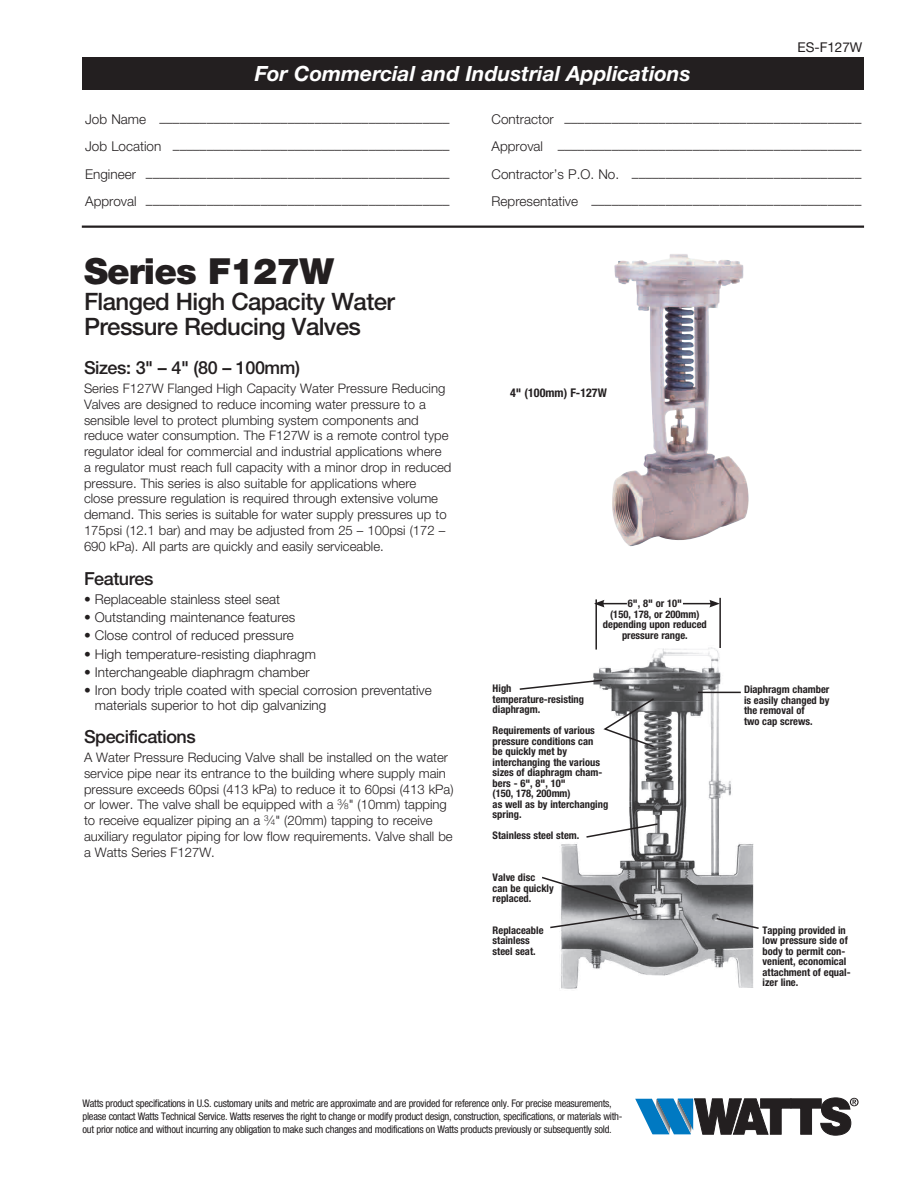
<style>
.page{position:relative;width:918px;height:1188px;background:#fff}
.page>*{position:absolute;margin:0;border:0;box-sizing:border-box;transform-origin:0 0}
.t1{font:900 36px "Helvetica Neue LT Std";letter-spacing:-.025em;color:#231f20}
.t2{font:500 24px/25.5px "Helvetica Neue LT Std";letter-spacing:-.025em;color:#231f20}
.t3{font:italic 700 21px "Helvetica Neue LT Std";color:#fff}
.t4{font:500 18px "Helvetica Neue LT Std";letter-spacing:-.025em;color:#231f20}
.t5{font:300 13.5px/15px "Helvetica Neue LT Std";color:#231f20}
.t6{font:13.5px "Helvetica Neue LT Std";color:#231f20}
.t7{font:300 13.2px/15.8px "Helvetica Neue LT Std";color:#231f20}
.t8{font:700 condensed 12px "Helvetica Neue LT Std";color:#231f20}
.t9{font:700 condensed 10.5px/10.5px "Helvetica Neue LT Std";color:#231f20}
.t10{font:condensed 10.5px/13.2px "Helvetica Neue LT Std";letter-spacing:-.025em;color:#231f20}
.s1{font-size:8.1px}
</style>
<div class="page">
<img style="left:612px;top:254px;width:137px;height:293px">
<div style="left:82px;top:57px;width:781px;height:32px;background:#231f20"></div>
<hr style="left:82px;top:226px;width:782px;height:2px;background:#231f20">
<img style="left:561px;top:647px;width:193px;height:342px">
<svg style="left:519px;top:679px;width:85px;height:12px"></svg>
<svg style="left:602px;top:697px;width:54px;height:51px"></svg>
<svg style="left:585px;top:822px;width:74px;height:17px"></svg>
<svg style="left:542px;top:876px;width:104px;height:53px"></svg>
<svg style="left:715px;top:917px;width:44px;height:13px"></svg>
<hr style="left:698px;top:692px;width:43px;height:1px;background:#231f20">
<hr style="left:595px;top:599px;width:2px;height:51px;background:#231f20">
<hr style="left:719px;top:598px;width:2px;height:50px;background:#231f20">
<svg style="left:594px;top:600px;width:33px;height:7px"></svg>
<svg style="left:683px;top:600px;width:37px;height:7px"></svg>
<svg style="left:635px;top:1098px;width:224px;height:37px"></svg>
<h3 class="t3" style="left:255px;top:60px;width:437px">For Commercial and Industrial Applications</h3>
<p class="t6" style="left:797px;top:39px;width:67px">ES-F127W</p>
<p class="t5" style="left:85px;top:115px;width:366px">Job Name –––––––––––––––––––––––––––––––––––––––––––</p>
<p class="t5" style="left:492px;top:115px;width:371px">Contractor ––––––––––––––––––––––––––––––––––––––––––––</p>
<p class="t5" style="left:85px;top:142px;width:366px">Job Location –––––––––––––––––––––––––––––––––––––––––</p>
<p class="t5" style="left:492px;top:142px;width:371px">Approval –––––––––––––––––––––––––––––––––––––––––––––</p>
<p class="t5" style="left:85px;top:169px;width:366px">Engineer –––––––––––––––––––––––––––––––––––––––––––––</p>
<p class="t5" style="left:492px;top:169px;width:371px">Contractor’s P.O. No. ––––––––––––––––––––––––––––––––––</p>
<p class="t5" style="left:85px;top:196px;width:366px">Approval –––––––––––––––––––––––––––––––––––––––––––––</p>
<p class="t5" style="left:492px;top:196px;width:371px">Representative ––––––––––––––––––––––––––––––––––––––––</p>
<h1 class="t1" style="left:84px;top:250px;width:252px">Series F127W</h1>
<h2 class="t2" style="left:84px;top:288px;width:312px">Flanged High Capacity Water<br>Pressure Reducing Valves</h2>
<h3 class="t4" style="left:84px;top:356px;width:218px">Sizes: 3" – 4" (80 – 100mm)</h3>
<p class="t7" style="left:84px;top:380px;width:369px">Series F127W Flanged High Capacity Water Pressure Reducing Valves are designed to reduce incoming water pressure to a sensible level to protect plumbing system components and reduce water consumption. The F127W is a remote control type regulator ideal for commercial and industrial applications where a regulator must reach full capacity with a minor drop in reduced pressure. This series is also suitable for applications where<br>close pressure regulation is required through extensive volume demand. This series is suitable for water supply pressures up to 175psi (12.1 bar) and may be adjusted from 25 – 100psi (172 – 690 kPa). All parts are quickly and easily serviceable.</p>
<h3 class="t4" style="left:84px;top:568px;width:71px">Features</h3>
<p class="t5" style="left:84px;top:591px;width:198px">• Replaceable stainless steel seat</p>
<p class="t5" style="left:84px;top:610px;width:213px">• Outstanding maintenance features</p>
<p class="t5" style="left:84px;top:628px;width:211px">• Close control of reduced pressure</p>
<p class="t5" style="left:84px;top:646px;width:233px">• High temperature-resisting diaphragm</p>
<p class="t5" style="left:84px;top:664px;width:227px">• Interchangeable diaphragm chamber</p>
<p class="t5" style="left:95px;top:683px;width:338px;text-indent:-11px">• Iron body triple coated with special corrosion preventative materials superior to hot dip galvanizing</p>
<h3 class="t4" style="left:84px;top:725px;width:113px">Specifications</h3>
<p class="t7" style="left:84px;top:749px;width:371px">A Water Pressure Reducing Valve shall be installed on the water service pipe near its entrance to the building where supply main pressure exceeds 60psi (413 kPa) to reduce it to 60psi (413 kPa) or lower. The valve shall be equipped with a <sup>3</sup>⁄<span class="s1">8</span>" (10mm) tapping to receive equalizer piping an a <sup>3</sup>⁄<span class="s1">4</span>" (20mm) tapping to receive auxiliary regulator piping for low flow requirements. Valve shall be a Watts Series F127W.</p>
<p class="t8" style="left:510px;top:385px;width:98px">4" (100mm) F-127W</p>
<p class="t9" style="left:603px;top:598px;width:105px;text-align:center">6", 8" or 10"<br>(150, 178, or 200mm) depending upon reduced pressure range.</p>
<p class="t9" style="left:493px;top:683px;width:93px">High temperature-resisting diaphragm.</p>
<p class="t9" style="left:493px;top:725px;width:117px">Requirements of various pressure conditions can<br>be quickly met by interchanging the various sizes of diaphragm cham&shy;bers - 6", 8", 10"<br>(150, 178, 200mm)<br>as well as by interchanging spring.</p>
<p class="t9" style="left:493px;top:830px;width:88px">Stainless steel stem.</p>
<p class="t9" style="left:493px;top:872px;width:63px">Valve disc<br>can be quickly replaced.</p>
<p class="t9" style="left:493px;top:925px;width:52px">Replaceable stainless steel seat.</p>
<p class="t9" style="left:763px;top:925px;width:90px">Tapping provided in low pressure side of body to permit con&shy;venient, economical attachment of equal&shy;izer line.</p>
<p class="t9" style="left:744px;top:684px;width:87px">Diaphragm chamber is easily changed by the removal of<br>two cap screws.</p>
<p class="t10" style="left:82px;top:1096px;width:542px">Watts product specifications in U.S. customary units and metric are approximate and are provided for reference only. For precise measurements, please contact Watts Technical Service. Watts reserves the right to change or modify product design, construction, specifications, or materials with&shy;out prior notice and without incurring any obligation to make such changes and modifications on Watts products previously or subsequently sold.</p>
</div>
